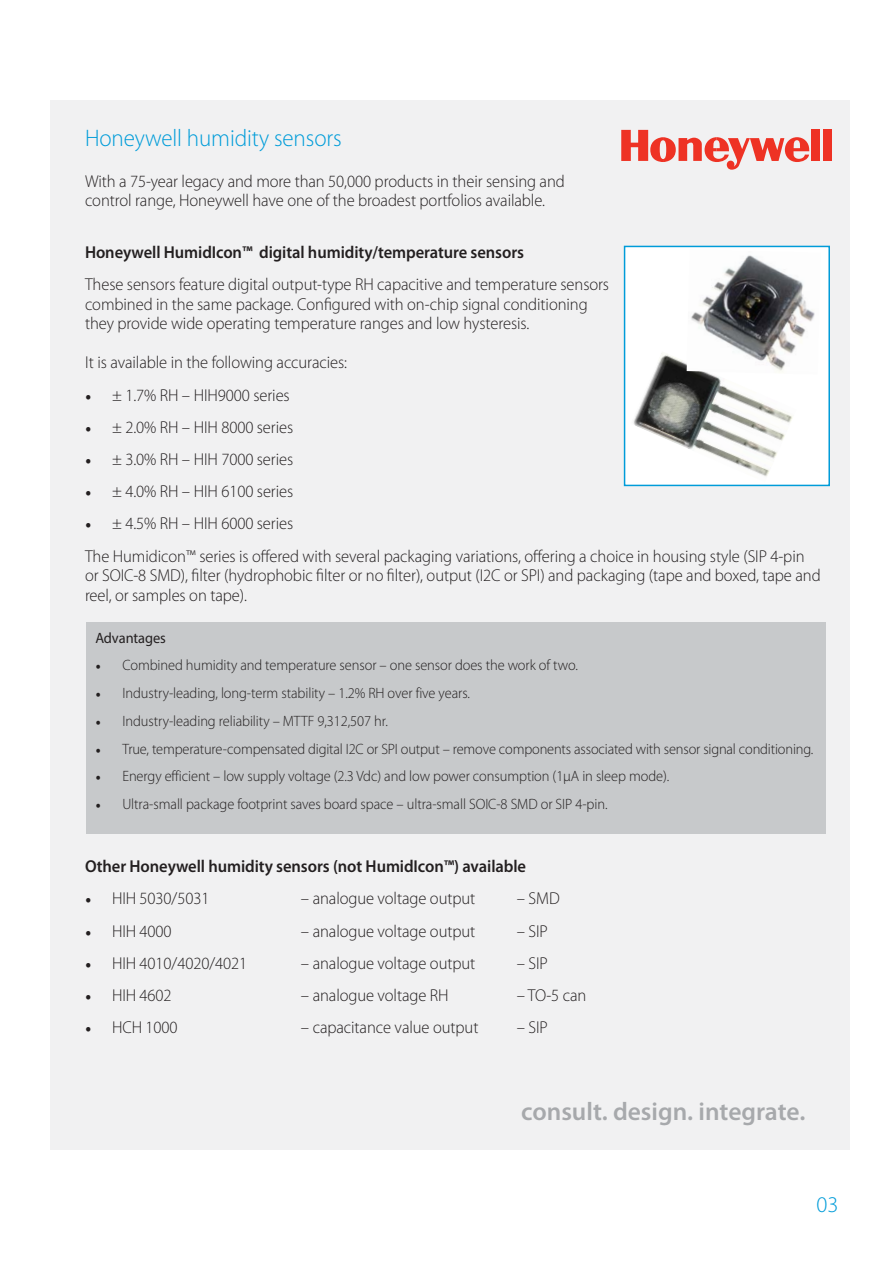
<style>
.page{position:relative;width:893px;height:1263px;background:#fff}
.page>*{position:absolute;margin:0;border:0;box-sizing:border-box;transform-origin:0 0}
.t1{font:600 25.5px "Myriad Pro";color:#a7a9ac}
.t2{font:300 24px "Myriad Pro";letter-spacing:-.005em;color:#009cd9;scale:.96 1}
.t3{font:300 22.5px "Myriad Pro";color:#009cd9}
.t4{font:300 17.25px/19.5px "Myriad Pro";letter-spacing:-.005em;color:#231f20;scale:.96 1}
.t5{font:600 17.25px "Myriad Pro";letter-spacing:-.005em;color:#231f20;scale:.96 1}
.t6{font:300 15px "Myriad Pro";letter-spacing:-.005em;color:#231f20;scale:.96 1}
.t7{font:15px "Myriad Pro";letter-spacing:-.005em;color:#231f20;scale:.96 1}
.s1{font-family:"Minion Pro";font-weight:400}
</style>
<div class="page">
<div style="left:50px;top:100px;width:799px;height:1049px;background:#f1f1f2"></div>
<div style="left:86px;top:622px;width:740px;height:211px;background:#c7c9cb"></div>
<div style="left:624px;top:246px;width:205px;height:239px;background:#fff"></div>
<img style="left:633px;top:353px;width:160px;height:124px">
<div style="left:624px;top:246px;width:206px;height:240px;border:2px solid #009cd9"></div>
<div style="left:811px;top:130px;width:9px;height:31px;background:#ee3224"></div>
<div style="left:823px;top:130px;width:9px;height:31px;background:#ee3224"></div>
<svg style="left:621px;top:130px;width:188px;height:40px"></svg>
<img style="left:686px;top:255px;width:129px;height:120px">
<h2 class="t2" style="left:85px;top:129px;width:269px">Honeywell humidity sensors</h2>
<p class="t4" style="left:85px;top:172px;width:501px">With a 75-year legacy and more than 50,000 products in their sensing and control range, Honeywell have one of the broadest portfolios available.</p>
<p class="t5" style="left:85px;top:246px;width:459px">Honeywell HumidIcon™ digital humidity/temperature sensors</p>
<p class="t4" style="left:85px;top:276px;width:547px">These sensors feature digital output-type RH capacitive and temperature sensors combined in the same package. Configured with on-chip signal conditioning they provide wide operating temperature ranges and low hysteresis.</p>
<p class="t4" style="left:85px;top:354px;width:274px">It is available in the following accuracies:</p>
<p class="t4" style="left:85px;top:386px;width:215px"><span class="s1">•</span> ± 1.7% RH – HIH9000 series</p>
<p class="t4" style="left:85px;top:418px;width:218px"><span class="s1">•</span> ± 2.0% RH – HIH 8000 series</p>
<p class="t4" style="left:85px;top:451px;width:218px"><span class="s1">•</span> ± 3.0% RH – HIH 7000 series</p>
<p class="t4" style="left:85px;top:483px;width:219px"><span class="s1">•</span> ± 4.0% RH – HIH 6100 series</p>
<p class="t4" style="left:85px;top:509px;width:751px;line-height:32.2px"><span class="s1">•</span> ± 4.5% RH – HIH 6000 series<br>The Humidicon™ series is offered with several packaging variations, offering a choice in housing style (SIP 4-pin</p>
<p class="t4" style="left:85px;top:567px;width:768px">or SOIC-8 SMD), filter (hydrophobic filter or no filter), output (I2C or SPI) and packaging (tape and boxed, tape and reel, or samples on tape).</p>
<p class="t7" style="left:95px;top:632px;width:75px">Advantages</p>
<p class="t6" style="left:95px;top:660px;width:504px"><span class="s1">•</span> Combined humidity and temperature sensor – one sensor does the work of two.</p>
<p class="t6" style="left:95px;top:687px;width:392px"><span class="s1">•</span> Industry-leading, long-term stability – 1.2% RH over five years.</p>
<p class="t6" style="left:95px;top:715px;width:306px"><span class="s1">•</span> Industry-leading reliability – MTTF 9,312,507 hr.</p>
<p class="t6" style="left:95px;top:743px;width:749px"><span class="s1">•</span> True, temperature-compensated digital I2C or SPI output – remove components associated with sensor signal conditioning.</p>
<p class="t6" style="left:95px;top:771px;width:599px"><span class="s1">•</span> Energy efficient – low supply voltage (2.3 Vdc) and low power consumption (1μA in sleep mode).</p>
<p class="t6" style="left:95px;top:798px;width:535px"><span class="s1">•</span> Ultra-small package footprint saves board space – ultra-small SOIC-8 SMD or SIP 4-pin.</p>
<p class="t5" style="left:85px;top:860px;width:461px">Other Honeywell humidity sensors (not HumidIcon™) available</p>
<p class="t4" style="left:85px;top:890px;width:131px"><span class="s1">•</span> HIH 5030/5031</p>
<p class="t4" style="left:301px;top:890px;width:183px">– analogue voltage output</p>
<p class="t4" style="left:517px;top:890px;width:46px">– SMD</p>
<p class="t4" style="left:85px;top:922px;width:92px"><span class="s1">•</span> HIH 4000</p>
<p class="t4" style="left:301px;top:922px;width:183px">– analogue voltage output</p>
<p class="t4" style="left:517px;top:922px;width:34px">– SIP</p>
<p class="t4" style="left:85px;top:954px;width:170px"><span class="s1">•</span> HIH 4010/4020/4021</p>
<p class="t4" style="left:301px;top:954px;width:183px">– analogue voltage output</p>
<p class="t4" style="left:517px;top:954px;width:34px">– SIP</p>
<p class="t4" style="left:85px;top:987px;width:92px"><span class="s1">•</span> HIH 4602</p>
<p class="t4" style="left:301px;top:987px;width:155px">– analogue voltage RH</p>
<p class="t4" style="left:517px;top:987px;width:74px">– TO-5 can</p>
<p class="t4" style="left:85px;top:1019px;width:98px"><span class="s1">•</span> HCH 1000</p>
<p class="t4" style="left:301px;top:1019px;width:186px">– capacitance value output</p>
<p class="t4" style="left:517px;top:1019px;width:34px">– SIP</p>
<h1 class="t1" style="left:521px;top:1101px;width:286px">consult. design. integrate.</h1>
<h3 class="t3" style="left:816px;top:1195px;width:23px">03</h3>
</div>
